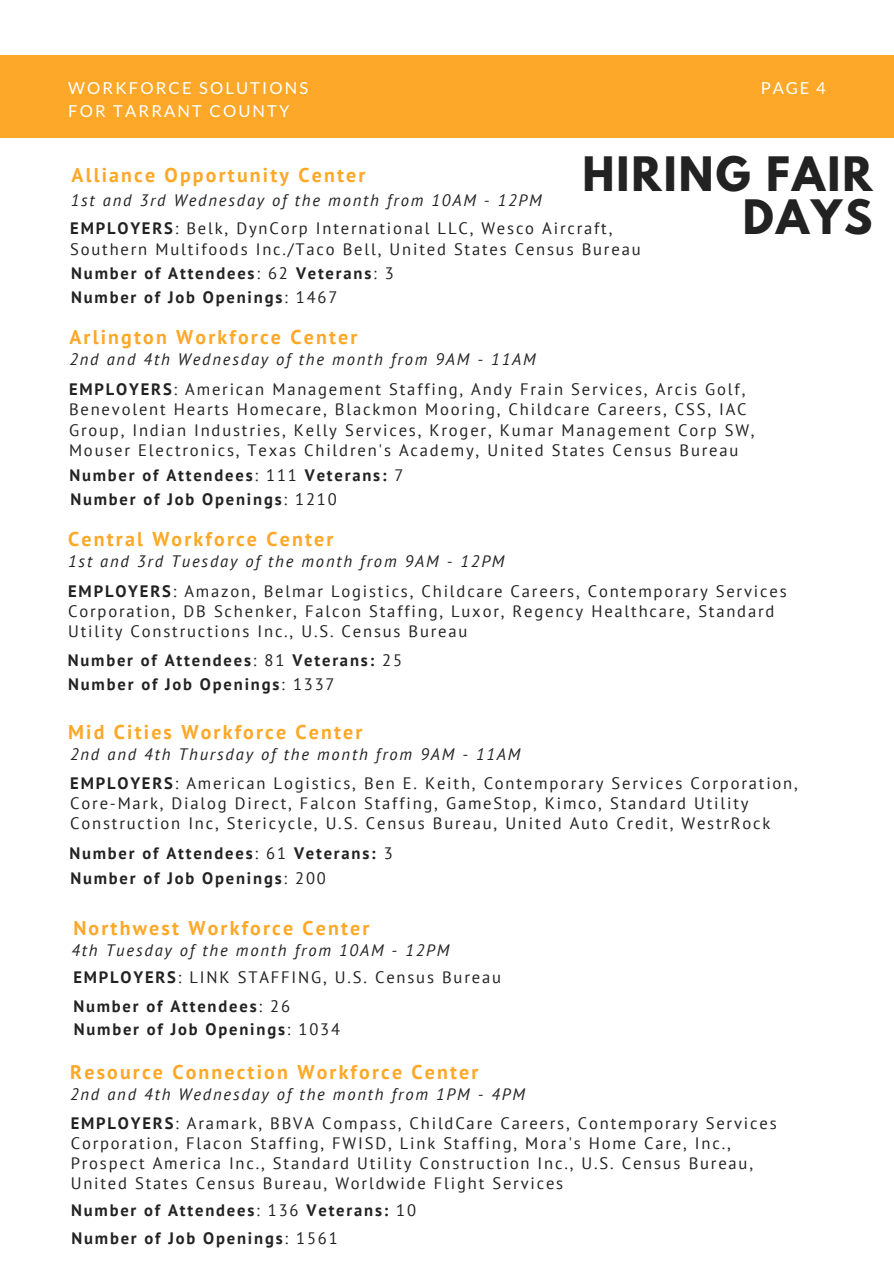
<style>
.page{position:relative;width:894px;height:1264px;background:#fff}
.page>*{position:absolute;margin:0;border:0;box-sizing:border-box;transform-origin:0 0}
.t1{font:700 42px/42.8px "League Spartan";letter-spacing:.05em;color:#222;text-align:right}
.t2{font:700 19.8px "PT Sans";letter-spacing:.11em;color:#fda828}
.t3{font:16.5px/20.2px "PT Sans";letter-spacing:.11em;color:#222}
.t4{font:700 16.5px/23.7px "PT Sans";letter-spacing:.11em;color:#222}
.t5{font:italic 16.5px "PT Sans";letter-spacing:.11em;color:#222}
.t6{font:16.5px/22.5px "Lato";letter-spacing:.13em;color:#fff}
.s1{font-weight:700}
.s2{font-weight:400}
.s3{font-style:italic}
</style>
<div class="page">
<div style="left:0;top:55px;width:893px;height:83px;background:#fda828"></div>
<p class="t6" style="left:68px;top:77px;width:241px">WORKFORCE SOLUTIONS<br>FOR TARRANT COUNTY</p>
<p class="t6" style="left:760px;top:76px;width:66px">PAGE 4</p>
<h1 class="t1" style="left:582px;top:158px;width:291px">HIRING FAIR<br>DAYS</h1>
<p class="t2" style="left:71px;top:162px;width:295px">Alliance Opportunity Center</p>
<p class="t5" style="left:71px;top:189px;width:472px">1st and 3rd Wednesday of the month from 10AM - 12PM</p>
<p class="t3" style="left:70px;top:218px;width:571px"><span class="s1">EMPLOYERS</span>: Belk, DynCorp International LLC, Wesco Aircraft,<br>Southern Multifoods Inc./Taco Bell, United States Census Bureau</p>
<p class="t4" style="left:71px;top:260px;width:324px;line-height:24.5px">Number of Attendees<span class="s2">: 62</span> Veterans<span class="s2">: 3<br></span>Number of Job Openings<span class="s2">: 1467</span></p>
<p class="t2" style="left:69px;top:324px;width:289px">Arlington Workforce Center</p>
<p class="t5" style="left:69px;top:348px;width:467px">2nd and 4th Wednesday of the month from 9AM - 11AM</p>
<p class="t3" style="left:69px;top:379px;width:686px"><span class="s1">EMPLOYERS</span>: American Management Staffing, Andy Frain Services, Arcis Golf, Benevolent Hearts Homecare, Blackmon Mooring, Childcare Careers, CSS, IAC Group, Indian Industries, Kelly Services, Kroger, Kumar Management Corp SW, Mouser Electronics, Texas Children's Academy, United States Census Bureau</p>
<p class="t4" style="left:69px;top:463px;width:335px">Number of Attendees<span class="s2">: 111</span> Veterans: <span class="s2">7<br></span>Number of Job Openings<span class="s2">: 1210</span></p>
<p class="t2" style="left:68px;top:526px;width:266px">Central Workforce Center</p>
<p class="t5" style="left:68px;top:550px;width:437px">1st and 3rd Tuesday of the month from 9AM - 12PM</p>
<p class="t3" style="left:68px;top:580px;width:719px"><span class="s1">EMPLOYERS</span>: Amazon, Belmar Logistics, Childcare Careers, Contemporary Services<br>Corporation, DB Schenker, Falcon Staffing, Luxor, Regency Healthcare, Standard<br>Utility Constructions Inc., U.S. Census Bureau</p>
<p class="t4" style="left:68px;top:648px;width:335px">Number of Attendees<span class="s2">: 81</span> Veterans: <span class="s2">25<br></span>Number of Job Openings<span class="s2">: 1337</span></p>
<p class="t2" style="left:68px;top:718px;width:296px">Mid Cities Workforce Center</p>
<p class="t3" style="left:70px;top:739px;width:729px;line-height:29px"><span class="s3">2nd and 4th Thursday of the month from 9AM - 11AM<br></span><span class="s1">EMPLOYERS</span>: American Logistics, Ben E. Keith, Contemporary Services Corporation,</p>
<p class="t3" style="left:70px;top:793px;width:701px">Core-Mark, Dialog Direct, Falcon Staffing, GameStop, Kimco, Standard Utility<br>Construction Inc, Stericycle, U.S. Census Bureau, United Auto Credit, WestrRock</p>
<p class="t4" style="left:69px;top:839px;width:325px;line-height:25.5px">Number of Attendees<span class="s2">: 61</span> Veterans: <span class="s2">3<br></span>Number of Job Openings<span class="s2">: 200</span></p>
<p class="t2" style="left:73px;top:914px;width:297px">Northwest Workforce Center</p>
<p class="t5" style="left:71px;top:938px;width:379px">4th Tuesday of the month from 10AM - 12PM</p>
<p class="t3" style="left:73px;top:962px;width:429px;line-height:29px"><span class="s1">EMPLOYERS</span>: LINK STAFFING, U.S. Census Bureau<br><span class="s1">Number of Attendees</span>: 26</p>
<p class="t4" style="left:74px;top:1017px;width:268px">Number of Job Openings<span class="s2">: 1034</span></p>
<p class="t2" style="left:70px;top:1058px;width:409px">Resource Connection Workforce Center</p>
<p class="t5" style="left:70px;top:1082px;width:456px">2nd and 4th Wednesday of the month from 1PM - 4PM</p>
<p class="t3" style="left:71px;top:1112px;width:707px"><span class="s1">EMPLOYERS</span>: Aramark, BBVA Compass, ChildCare Careers, Contemporary Services Corporation, Flacon Staffing, FWISD, Link Staffing, Mora's Home Care, Inc., Prospect America Inc., Standard Utility Construction Inc., U.S. Census Bureau, United States Census Bureau, Worldwide Flight Services</p>
<p class="t4" style="left:71px;top:1195px;width:346px;line-height:27.8px">Number of Attendees<span class="s2">: 136</span> Veterans: <span class="s2">10<br></span>Number of Job Openings<span class="s2">: 1561</span></p>
</div>
